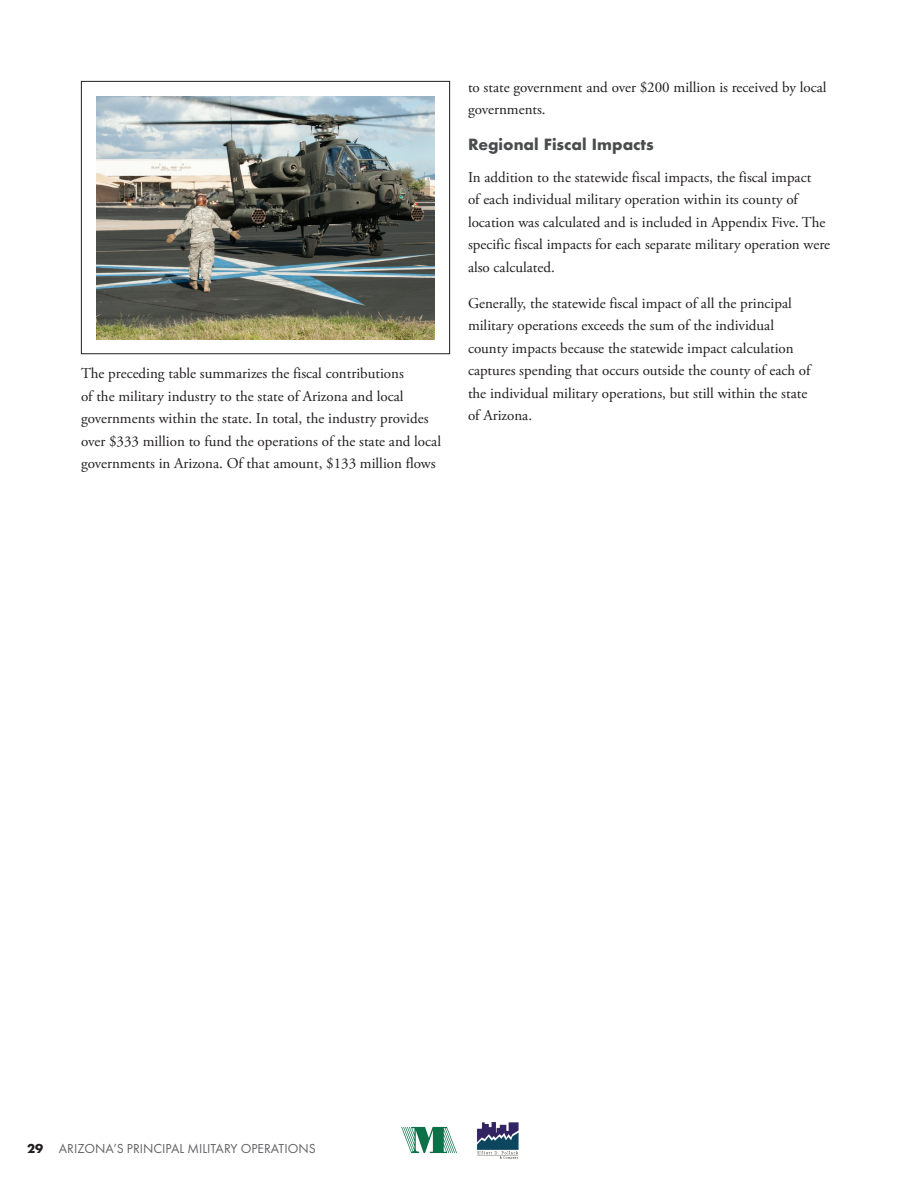
<style>
.page{position:relative;width:918px;height:1188px;background:#fff}
.page>*{position:absolute;margin:0;border:0;box-sizing:border-box;transform-origin:0 0}
.t1{font:15px/22.5px "Adobe Garamond Pro";color:#211d1e}
.t2{font:700 15px "Futura";color:#4b4c4d}
.t3{font:13.5px "Futura PT";color:#636366}
.s1{font-weight:700;color:#231f20}
</style>
<div class="page">
<svg style="left:401px;top:1127px;width:56px;height:26px"></svg>
<img style="left:477px;top:1122px;width:41px;height:37px">
<img style="left:81px;top:81px;width:369px;height:273px">
<p class="t1" style="left:81px;top:363px;width:362px">The preceding table summarizes the fiscal contributions<br>of the military industry to the state of Arizona and local governments within the state. In total, the industry provides over $333 million to fund the operations of the state and local governments in Arizona. Of that amount, $133 million flows</p>
<p class="t1" style="left:468px;top:76px;width:360px">to state government and over $200 million is received by local governments.</p>
<p class="t2" style="left:468px;top:134px;width:187px">Regional Fiscal Impacts</p>
<p class="t1" style="left:468px;top:166px;width:364px">In addition to the statewide fiscal impacts, the fiscal impact<br>of each individual military operation within its county of location was calculated and is included in Appendix Five. The specific fiscal impacts for each separate military operation were also calculated.</p>
<p class="t1" style="left:468px;top:292px;width:344px">Generally, the statewide fiscal impact of all the principal military operations exceeds the sum of the individual county impacts because the statewide impact calculation captures spending that occurs outside the county of each of the individual military operations, but still within the state of Arizona.</p>
<p class="t3" style="left:27px;top:1141px;width:290px"><span class="s1">29</span> ARIZONA’S PRINCIPAL MILITARY OPERATIONS</p>
</div>
